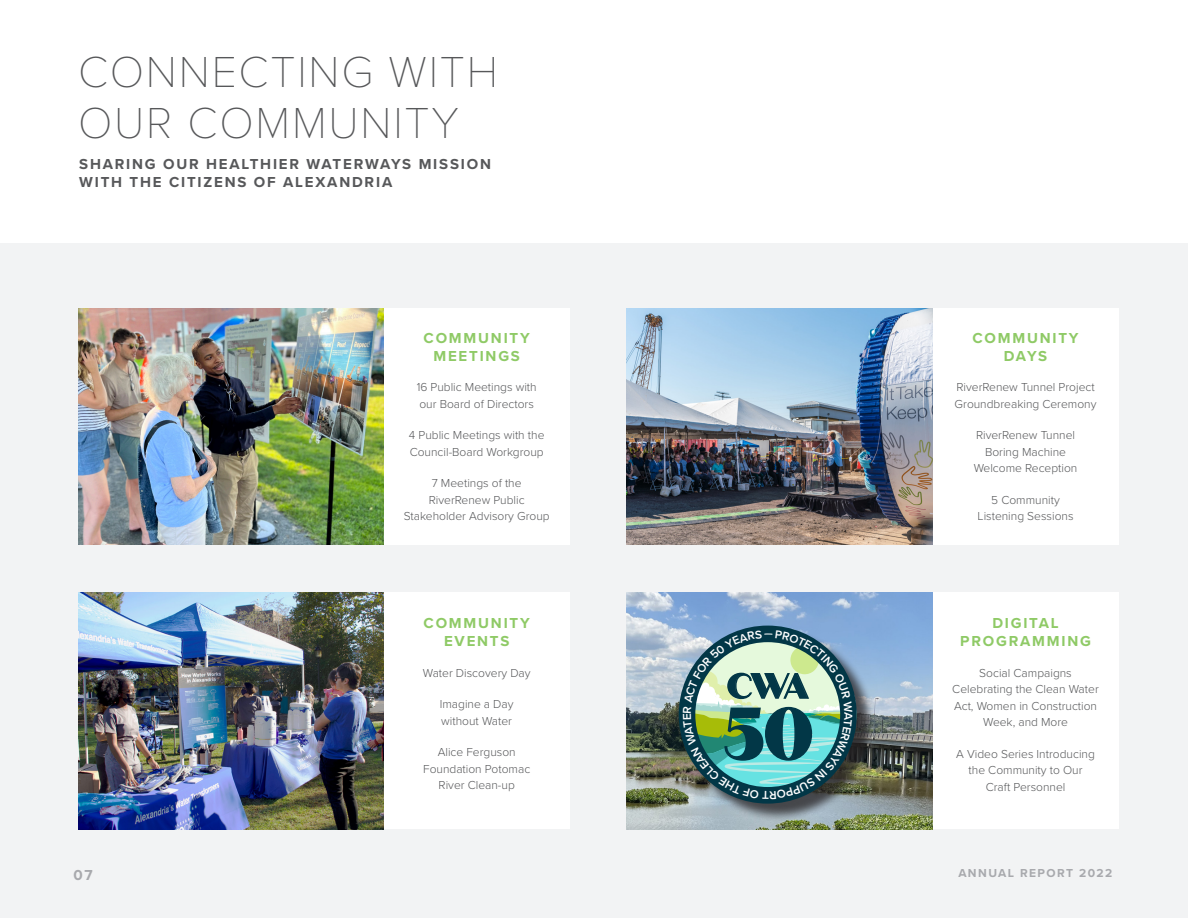
<style>
.page{position:relative;width:1188px;height:918px;background:#fff}
.page>*{position:absolute;margin:0;border:0;box-sizing:border-box;transform-origin:0 0}
.t1{font:900 72.9px "Quiche Sans";color:#023747}
.Head{font:100 45px "Proxima Nova T";letter-spacing:.04em;color:#57585a}
.t2{font:900 34.8px "Quiche Sans";color:#023747}
.Sub_Head{font:700 15px "Proxima Nova";letter-spacing:.12em;color:#8fca66}
.Sub_Head-2{font:700 15px/18px "Proxima Nova";letter-spacing:.12em;color:#57585a}
.t3{font:700 15px "Proxima Nova";color:#a8a9ad}
.Body{font:300 12px/16.5px "Proxima Nova";color:#57585a;text-align:center}
.t4{font:700 12px "Proxima Nova";letter-spacing:.12em;color:#a8a9ad}
</style>
<div class="page">
<div style="left:0;top:243px;width:1188px;height:675px;background:#f2f3f4"></div>
<img style="left:78px;top:308px;width:306px;height:237px">
<img style="left:627px;top:592px;width:306px;height:237px">
<img style="left:78px;top:592px;width:306px;height:237px">
<img style="left:627px;top:308px;width:306px;height:237px">
<div style="left:933px;top:308px;width:185px;height:237px;background:#fff"></div>
<div style="left:933px;top:592px;width:185px;height:237px;background:#fff"></div>
<div style="left:384px;top:308px;width:185px;height:237px;background:#fff"></div>
<div style="left:384px;top:592px;width:185px;height:237px;background:#fff"></div>
<div style="left:682px;top:628px;width:193px;height:194px;background:#231f20;opacity:.75"></div>
<img style="left:679px;top:626px;width:178px;height:178px">
<p class="Head" style="left:78px;top:38px;width:422px">CONNECTING WITH</p>
<p class="Head" style="left:78px;top:89px;width:382px">OUR COMMUNITY</p>
<p class="Sub_Head-2" style="left:79px;top:155px;width:413px">SHARING OUR HEALTHIER WATERWAYS MISSION<br>WITH THE CITIZENS OF ALEXANDRIA</p>
<p class="Sub_Head" style="left:424px;top:326px;width:108px">COMMUNITY</p>
<p class="Sub_Head" style="left:433px;top:344px;width:88px">MEETINGS</p>
<p class="Sub_Head" style="left:972px;top:326px;width:108px">COMMUNITY</p>
<p class="Sub_Head" style="left:1004px;top:344px;width:45px">DAYS</p>
<p class="Body" style="left:417px;top:378px;width:122px;text-align:left">16 Public Meetings with our Board of Directors</p>
<p class="Body" style="left:409px;top:426px;width:137px;text-align:left">4 Public Meetings with the<br>Council-Board Workgroup</p>
<p class="Body" style="left:404px;top:474px;width:147px">7 Meetings of the<br>RiverRenew Public<br>Stakeholder Advisory Group</p>
<p class="Body" style="left:955px;top:378px;width:143px;text-align:left">RiverRenew Tunnel Project<br>Groundbreaking Ceremony</p>
<p class="Body" style="left:974px;top:426px;width:105px">RiverRenew Tunnel<br>Boring Machine<br>Welcome Reception</p>
<p class="Body" style="left:978px;top:491px;width:97px">5 Community<br>Listening Sessions</p>
<p class="Sub_Head" style="left:424px;top:612px;width:108px">COMMUNITY</p>
<p class="Sub_Head" style="left:444px;top:630px;width:67px">EVENTS</p>
<p class="Sub_Head" style="left:992px;top:612px;width:68px">DIGITAL</p>
<p class="Sub_Head" style="left:960px;top:630px;width:132px">PROGRAMMING</p>
<p class="Body" style="left:423px;top:664px;width:109px">Water Discovery Day</p>
<p class="Body" style="left:440px;top:695px;width:75px;text-align:left">Imagine a Day without Water</p>
<p class="Body" style="left:423px;top:743px;width:109px">Alice Ferguson<br>Foundation Potomac<br>River Clean-up</p>
<p class="t2" style="left:727px;top:664px;width:82px">CWA</p>
<p class="t1" style="left:724px;top:689px;width:92px">50</p>
<p class="Body" style="left:952px;top:664px;width:148px">Social Campaigns<br>Celebrating the Clean Water<br>Act, Women in Construction<br>Week, and More</p>
<p class="Body" style="left:956px;top:745px;width:140px">A Video Series Introducing the Community to Our<br>Craft Personnel</p>
<p class="t3" style="left:74px;top:863px;width:21px">07</p>
<p class="t4" style="left:958px;top:864px;width:156px">ANNUAL REPORT 2022</p>
</div>
